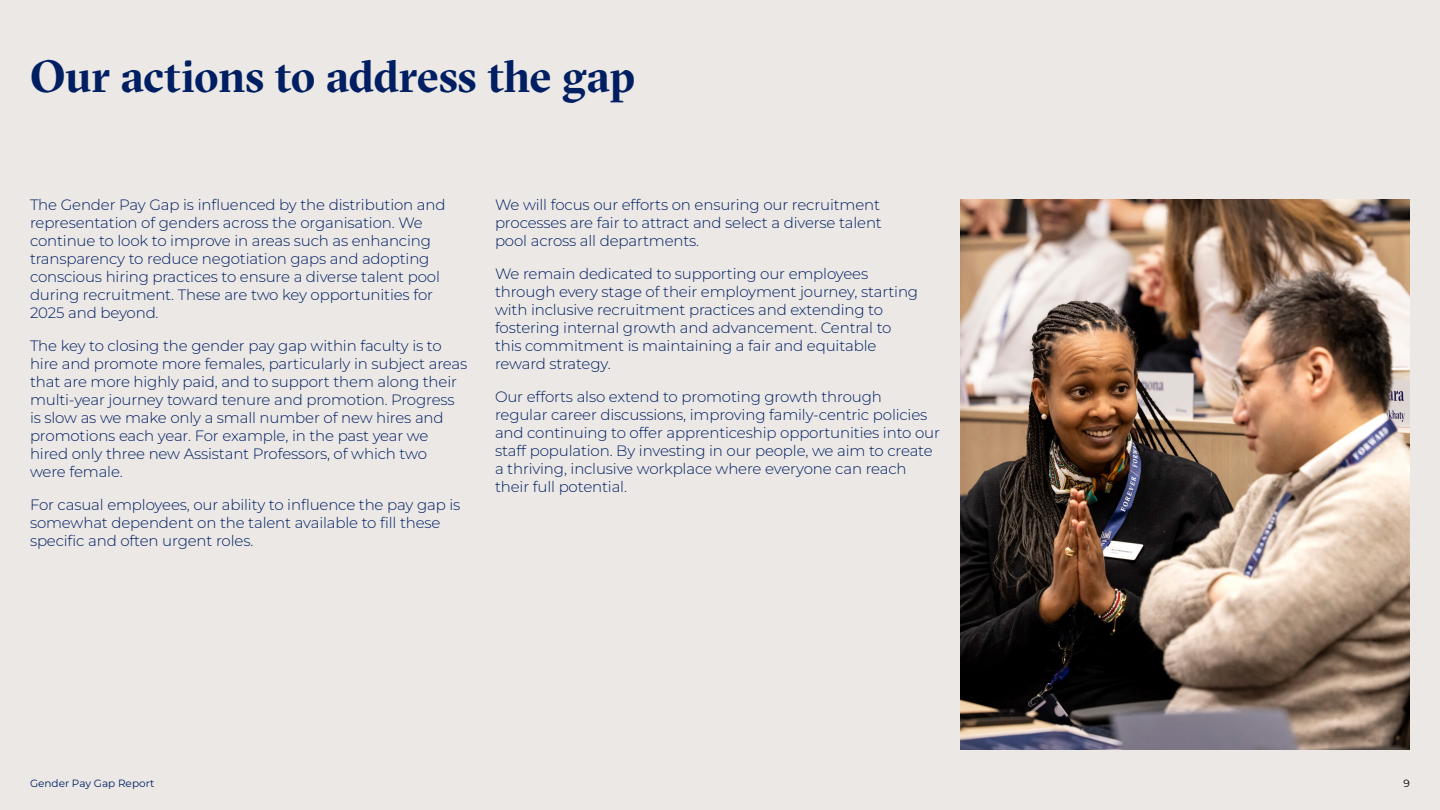
<style>
.page{position:relative;width:1440px;height:810px;background:#ebe8e5}
.page>*{position:absolute;margin:0;border:0;box-sizing:border-box;transform-origin:0 0}
.t1{font:700 45px "GT Sectra Fine";letter-spacing:-.01em;color:#001e62}
.t2{font:300 15px/18px "Montserrat";letter-spacing:-.01em;color:#001e62}
.t3{font:10.5px "Montserrat";color:#001e62}
.t4{font:10.5px "Montserrat";color:#000}
</style>
<div class="page">
<img style="left:960px;top:199px;width:450px;height:551px">
<h1 class="t1" style="left:30px;top:50px;width:607px">Our actions to address the gap</h1>
<p class="t2" style="left:30px;top:195px;width:417px">The Gender Pay Gap is influenced by the distribution and representation of genders across the organisation. We continue to look to improve in areas such as enhancing transparency to reduce negotiation gaps and adopting conscious hiring practices to ensure a diverse talent pool during recruitment. These are two key opportunities for 2025 and beyond.</p>
<p class="t2" style="left:30px;top:336px;width:439px">The key to closing the gender pay gap within faculty is to hire and promote more females, particularly in subject areas that are more highly paid, and to support them along their multi-year journey toward tenure and promotion. Progress is slow as we make only a small number of new hires and promotions each year. For example, in the past year we hired only three new Assistant Professors, of which two<br>were female.</p>
<p class="t2" style="left:30px;top:495px;width:432px">For casual employees, our ability to influence the pay gap is somewhat dependent on the talent available to fill these specific and often urgent roles.</p>
<p class="t2" style="left:495px;top:195px;width:388px">We will focus our efforts on ensuring our recruitment processes are fair to attract and select a diverse talent pool across all departments.</p>
<p class="t2" style="left:495px;top:264px;width:425px">We remain dedicated to supporting our employees through every stage of their employment journey, starting with inclusive recruitment practices and extending to fostering internal growth and advancement. Central to this commitment is maintaining a fair and equitable reward strategy.</p>
<p class="t2" style="left:495px;top:387px;width:447px">Our efforts also extend to promoting growth through<br>regular career discussions, improving family-centric policies and continuing to offer apprenticeship opportunities into our staff population. By investing in our people, we aim to create a thriving, inclusive workplace where everyone can reach their full potential.</p>
<p class="t3" style="left:30px;top:776px;width:126px">Gender Pay Gap Report</p>
<p class="t4" style="left:1404px;top:776px;width:8px">9</p>
</div>
